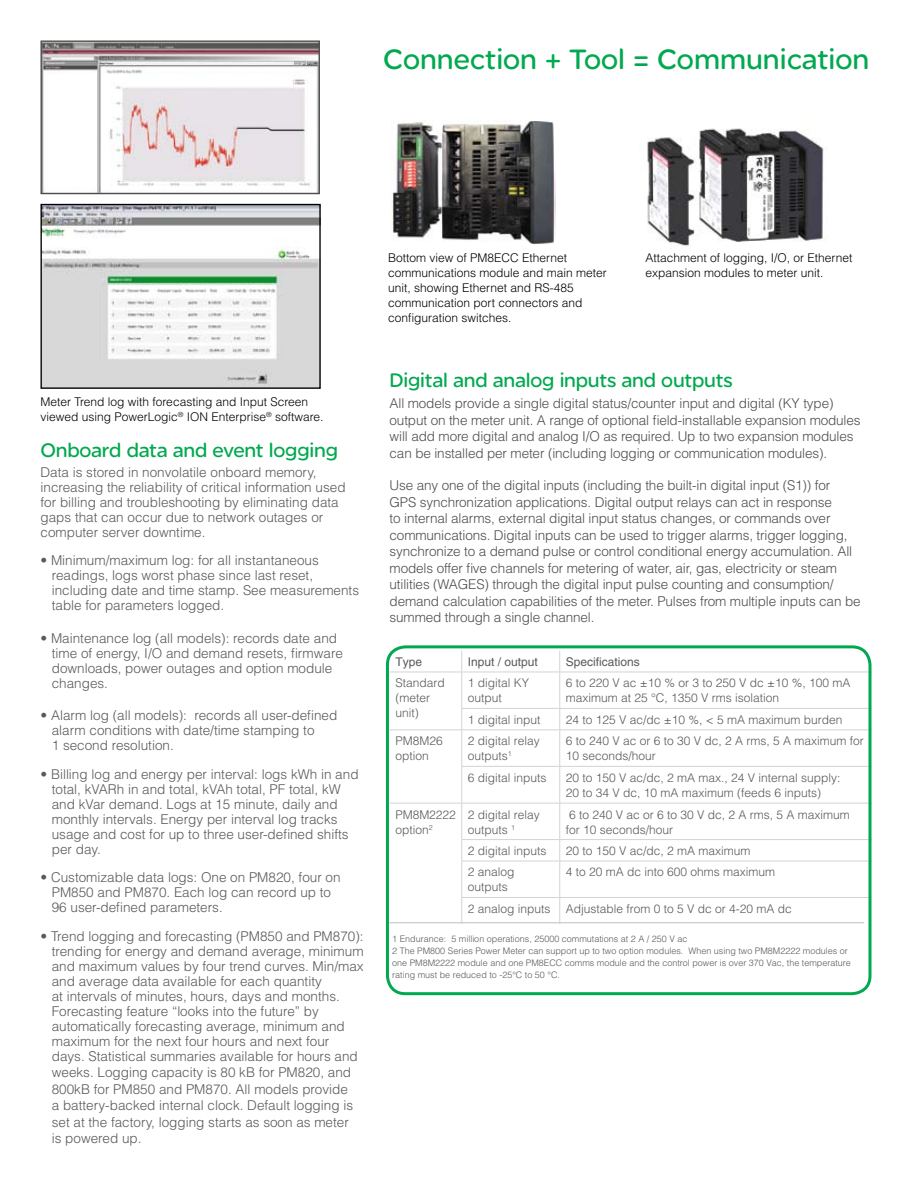
<style>
.page{position:relative;width:918px;height:1188px;background:#fff}
.page>*{position:absolute;margin:0;border:0;box-sizing:border-box;transform-origin:0 0}
.t1{font:30px "SE Optimist";color:#00a94f}
.t2{font:21px "SE Optimist";letter-spacing:-.01em;color:#00a94f}
.t3{font:300 13.5px/15px "Helvetica";color:#58595b}
.t4{font:300 13.5px/16.5px "Helvetica";letter-spacing:-.01em;color:#4d4d4f}
.t5{font:300 12px/15px "Helvetica";color:#58595b}
.t6{font:300 12px/15px "Helvetica";color:#000}
.t7{font:12px "Helvetica";color:#58595b}
.t8{font:300 9px/12px "Helvetica";color:#58595b}
</style>
<div class="page">
<hr style="left:389px;top:922px;width:475px;height:1px;background:#bcbdc0">
<img style="left:647px;top:128px;width:181px;height:118px">
<img style="left:392px;top:121px;width:163px;height:124px">
<img style="left:43px;top:43px;width:275px;height:149px">
<div style="left:41px;top:41px;width:279px;height:153px;border:1px solid #4d4d4f"></div>
<svg style="left:461px;top:651px;width:1px;height:21px"></svg>
<svg style="left:559px;top:651px;width:1px;height:21px"></svg>
<hr style="left:390px;top:672px;width:72px;height:1px;background:#d1d3d4">
<hr style="left:462px;top:672px;width:98px;height:1px;background:#d1d3d4">
<hr style="left:461px;top:672px;width:1px;height:36px;background:#d1d3d4">
<hr style="left:560px;top:672px;width:312px;height:1px;background:#d1d3d4">
<hr style="left:559px;top:672px;width:1px;height:36px;background:#d1d3d4">
<hr style="left:461px;top:708px;width:99px;height:1px;background:#d1d3d4">
<svg style="left:461px;top:709px;width:1px;height:21px"></svg>
<hr style="left:560px;top:708px;width:312px;height:1px;background:#d1d3d4">
<svg style="left:559px;top:709px;width:1px;height:21px"></svg>
<hr style="left:390px;top:730px;width:72px;height:1px;background:#d1d3d4">
<hr style="left:462px;top:730px;width:98px;height:1px;background:#d1d3d4">
<hr style="left:461px;top:730px;width:1px;height:36px;background:#d1d3d4">
<hr style="left:560px;top:730px;width:312px;height:1px;background:#d1d3d4">
<hr style="left:559px;top:730px;width:1px;height:36px;background:#d1d3d4">
<hr style="left:461px;top:766px;width:99px;height:1px;background:#d1d3d4">
<hr style="left:461px;top:767px;width:1px;height:36px;background:#d1d3d4">
<hr style="left:560px;top:766px;width:312px;height:1px;background:#d1d3d4">
<hr style="left:559px;top:767px;width:1px;height:36px;background:#d1d3d4">
<hr style="left:390px;top:803px;width:72px;height:1px;background:#d1d3d4">
<hr style="left:462px;top:803px;width:98px;height:1px;background:#d1d3d4">
<hr style="left:461px;top:803px;width:1px;height:36px;background:#d1d3d4">
<hr style="left:560px;top:803px;width:312px;height:1px;background:#d1d3d4">
<hr style="left:559px;top:803px;width:1px;height:36px;background:#d1d3d4">
<hr style="left:461px;top:839px;width:99px;height:1px;background:#d1d3d4">
<svg style="left:461px;top:840px;width:1px;height:21px"></svg>
<hr style="left:560px;top:839px;width:312px;height:1px;background:#d1d3d4">
<svg style="left:559px;top:840px;width:1px;height:21px"></svg>
<hr style="left:461px;top:861px;width:99px;height:1px;background:#d1d3d4">
<hr style="left:461px;top:861px;width:1px;height:36px;background:#d1d3d4">
<hr style="left:560px;top:861px;width:312px;height:1px;background:#d1d3d4">
<hr style="left:559px;top:861px;width:1px;height:36px;background:#d1d3d4">
<hr style="left:461px;top:897px;width:99px;height:1px;background:#d1d3d4">
<svg style="left:461px;top:898px;width:1px;height:26px"></svg>
<hr style="left:560px;top:897px;width:312px;height:1px;background:#d1d3d4">
<svg style="left:559px;top:898px;width:1px;height:26px"></svg>
<div style="left:386px;top:645px;width:486px;height:350px;border:3px solid #00a94f;border-radius:18px"></div>
<img style="left:43px;top:206px;width:276px;height:181px">
<div style="left:41px;top:204px;width:280px;height:185px;border:1px solid #000"></div>
<h1 class="t1" style="left:383px;top:42px;width:487px">Connection + Tool = Communication</h1>
<p class="t6" style="left:40px;top:394px;width:285px">Meter Trend log with forecasting and Input Screen viewed using PowerLogic<sup>®</sup> ION Enterprise<sup>®</sup> software.</p>
<h2 class="t2" style="left:40px;top:439px;width:299px">Onboard data and event logging</h2>
<p class="t3" style="left:40px;top:464px;width:307px">Data is stored in nonvolatile onboard memory, increasing the reliability of critical information used for billing and troubleshooting by eliminating data gaps that can occur due to network outages or computer server downtime.</p>
<p class="t3" style="left:52px;top:552px;width:309px;text-indent:-11px">• Minimum/maximum log: for all instantaneous readings, logs worst phase since last reset, including date and time stamp. See measurements table for parameters logged.</p>
<p class="t3" style="left:52px;top:630px;width:293px;text-indent:-11px">• Maintenance log (all models): records date and time of energy, I/O and demand resets, firmware downloads, power outages and option module changes.</p>
<p class="t3" style="left:52px;top:708px;width:287px;text-indent:-11px">• Alarm log (all models): records all user-defined alarm conditions with date/time stamping to<br>1 second resolution.</p>
<p class="t3" style="left:52px;top:766px;width:308px;text-indent:-11px">• Billing log and energy per interval: logs kWh in and total, kVARh in and total, kVAh total, PF total, kW and kVar demand. Logs at 15 minute, daily and monthly intervals. Energy per interval log tracks usage and cost for up to three user-defined shifts per day.</p>
<p class="t3" style="left:52px;top:870px;width:290px;text-indent:-11px">• Customizable data logs: One on PM820, four on<br>PM850 and PM870. Each log can record up to<br>96 user-defined parameters.</p>
<p class="t3" style="left:52px;top:928px;width:313px;text-indent:-11px">• Trend logging and forecasting (PM850 and PM870): trending for energy and demand average, minimum and maximum values by four trend curves. Min/max and average data available for each quantity<br>at intervals of minutes, hours, days and months.<br>Forecasting feature “looks into the future” by automatically forecasting average, minimum and maximum for the next four hours and next four days. Statistical summaries available for hours and</p>
<p class="t3" style="left:52px;top:1064px;width:303px;line-height:16.5px">weeks. Logging capacity is 80 kB for PM820, and 800kB for PM850 and PM870. All models provide a battery-backed internal clock. Default logging is set at the factory, logging starts as soon as meter is powered up.</p>
<p class="t6" style="left:388px;top:250px;width:220px">Bottom view of PM8ECC Ethernet communications module and main meter unit, showing Ethernet and RS-485 communication port connectors and configuration switches.</p>
<p class="t6" style="left:645px;top:250px;width:208px">Attachment of logging, I/O, or Ethernet expansion modules to meter unit.</p>
<h2 class="t2" style="left:390px;top:369px;width:345px">Digital and analog inputs and outputs</h2>
<p class="t4" style="left:390px;top:395px;width:473px">All models provide a single digital status/counter input and digital (KY type) output on the meter unit. A range of optional field-installable expansion modules will add more digital and analog I/O as required. Up to two expansion modules can be installed per meter (including logging or communication modules).</p>
<p class="t4" style="left:390px;top:477px;width:473px">Use any one of the digital inputs (including the built-in digital input (S1)) for<br>GPS synchronization applications. Digital output relays can act in response<br>to internal alarms, external digital input status changes, or commands over communications. Digital inputs can be used to trigger alarms, trigger logging, synchronize to a demand pulse or control conditional energy accumulation. All models offer five channels for metering of water, air, gas, electricity or steam utilities (WAGES) through the digital input pulse counting and consumption/ demand calculation capabilities of the meter. Pulses from multiple inputs can be summed through a single channel.</p>
<p class="t7" style="left:396px;top:655px;width:28px">Type</p>
<p class="t7" style="left:468px;top:655px;width:72px">Input / output</p>
<p class="t7" style="left:566px;top:655px;width:76px">Specifications</p>
<p class="t5" style="left:396px;top:675px;width:51px">Standard (meter unit)</p>
<p class="t5" style="left:468px;top:675px;width:63px">1 digital KY output</p>
<p class="t5" style="left:566px;top:675px;width:286px">6 to 220 V ac ±10 % or 3 to 250 V dc ±10 %, 100 mA maximum at 25 °C, 1350 V rms isolation</p>
<p class="t5" style="left:468px;top:712px;width:74px">1 digital input</p>
<p class="t5" style="left:566px;top:712px;width:278px">24 to 125 V ac/dc ±10 %, &lt; 5 mA maximum burden</p>
<p class="t5" style="left:396px;top:733px;width:49px">PM8M26 option</p>
<p class="t5" style="left:468px;top:733px;width:74px">2 digital relay outputs<sup>1</sup></p>
<p class="t5" style="left:566px;top:733px;width:300px">6 to 240 V ac or 6 to 30 V dc, 2 A rms, 5 A maximum for<br>10 seconds/hour</p>
<p class="t5" style="left:468px;top:770px;width:80px">6 digital inputs</p>
<p class="t5" style="left:566px;top:770px;width:276px">20 to 150 V ac/dc, 2 mA max., 24 V internal supply:<br>20 to 34 V dc, 10 mA maximum (feeds 6 inputs)</p>
<p class="t5" style="left:396px;top:806px;width:62px">PM8M2222 option<sup>2</sup></p>
<p class="t5" style="left:468px;top:806px;width:74px">2 digital relay outputs <sup>1</sup></p>
<p class="t5" style="left:566px;top:806px;width:286px">6 to 240 V ac or 6 to 30 V dc, 2 A rms, 5 A maximum for 10 seconds/hour</p>
<p class="t5" style="left:468px;top:843px;width:80px">2 digital inputs</p>
<p class="t5" style="left:566px;top:843px;width:186px">20 to 150 V ac/dc, 2 mA maximum</p>
<p class="t5" style="left:468px;top:864px;width:48px">2 analog outputs</p>
<p class="t5" style="left:566px;top:864px;width:211px">4 to 20 mA dc into 600 ohms maximum</p>
<p class="t5" style="left:468px;top:901px;width:84px">2 analog inputs</p>
<p class="t5" style="left:566px;top:901px;width:228px">Adjustable from 0 to 5 V dc or 4-20 mA dc</p>
<p class="t8" style="left:392px;top:933px;width:460px">1 Endurance: 5 million operations, 25000 commutations at 2 A / 250 V ac<br>2 The PM800 Series Power Meter can support up to two option modules. When using two PM8M2222 modules or one PM8M2222 module and one PM8ECC comms module and the control power is over 370 Vac, the temperature rating must be reduced to -25°C to 50 °C.</p>
</div>
